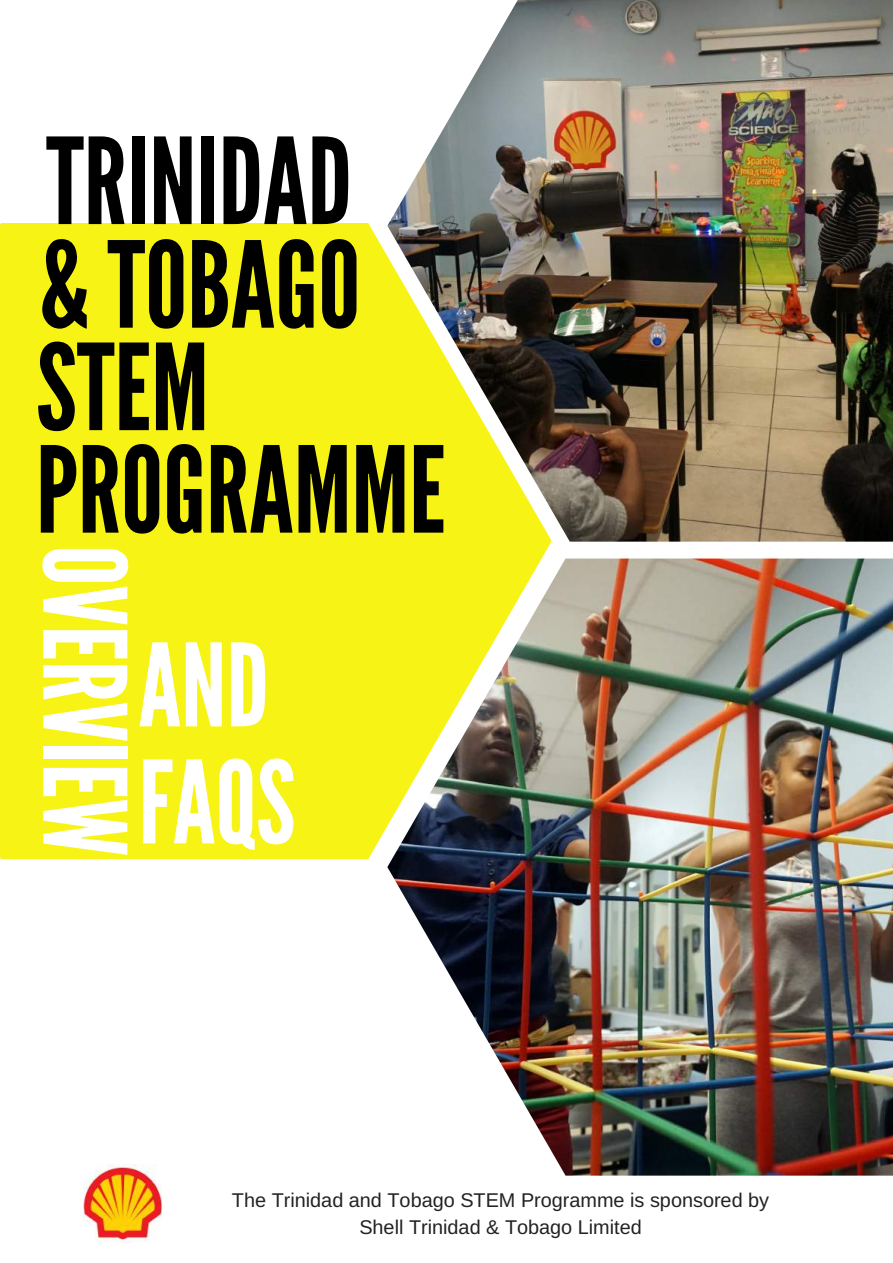
<style>
.page{position:relative;width:893px;height:1263px;background:#fff}
.page>*{position:absolute;margin:0;border:0;box-sizing:border-box;transform-origin:0 0}
.t1{font:119.25px/102.4px "League Gothic";color:#000}
.t2{font:114.3px/117.1px "League Gothic";color:#fff}
.t3{font:19.8px/27px "Arimo";color:#222;text-align:center}
</style>
<div class="page">
<div style="left:0;top:223px;width:551px;height:636px;background:#f7f415"></div>
<img style="left:387px;top:558px;width:506px;height:617px">
<img style="left:83px;top:1164px;width:78px;height:78px">
<img style="left:387px;top:0;width:506px;height:542px">
<h1 class="t1" style="left:46px;top:133px;width:307px">TRINIDAD</h1>
<h1 class="t1" style="left:39px;top:236px;width:322px">&amp; TOBAGO</h1>
<h1 class="t1" style="left:36px;top:339px;width:411px">STEM<br>PROGRAMME</h1>
<h2 class="t2" style="left:140px;top:545px;width:313px;rotate:90deg">OVERVIEW</h2>
<h2 class="t2" style="left:138px;top:629px;width:158px">AND<br>FAQS</h2>
<p class="t3" style="left:232px;top:1187px;width:539px">The Trinidad and Tobago STEM Programme is sponsored by<br>Shell Trinidad &amp; Tobago Limited</p>
</div>
